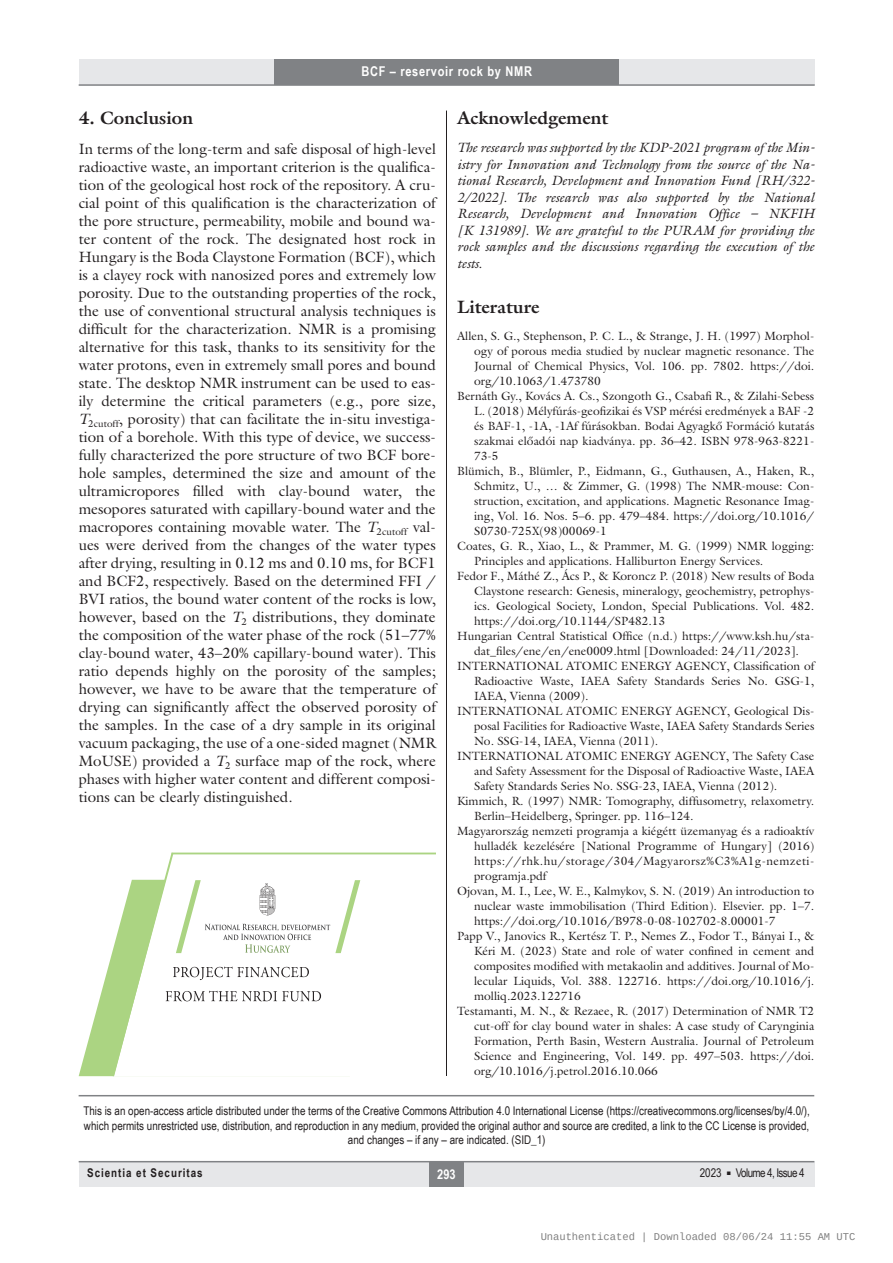
<style>
.page{position:relative;width:893px;height:1263px;background:#fff}
.page>*{position:absolute;margin:0;border:0;box-sizing:border-box;transform-origin:0 0}
.alcimbold{font:700 18px "Galliard Reg";color:#231f20}
.Body_tompa{font:15px/18px "Galliard Reg";color:#231f20;text-align:justify}
.tompa_9_11_angol{font:italic 13.5px/16.5px "Galliard Reg";letter-spacing:-.005em;color:#231f20;text-align:justify}
.t1{font:700 13.5px "Arial Narrow";letter-spacing:.05em;color:#fff}
.irodalom_9_angol{font:12px/15px "Galliard Reg";color:#231f20;text-align:justify}
.roviditesek_cim{font:12px/14.4px "Arial Narrow";color:#231f20;text-align:center}
.t2{font:700 12px "Arial Narrow";letter-spacing:.08em;color:#231f20}
.roviditesek_cim-2{font:12px "Arial Narrow";letter-spacing:-.05em;color:#231f20}
.t3{font:10.5px "Liberation Mono";color:rgb(0 0 0/.5)}
.s1{font-style:italic}
</style>
<div class="page">
<div style="left:79px;top:1161px;width:735px;height:25px;background:#e6e7e9"></div>
<div style="left:429px;top:1161px;width:34px;height:25px;background:#808285"></div>
<hr style="left:79px;top:1161px;width:735px;height:1px;background:#808285">
<div style="left:79px;top:60px;width:735px;height:25px;background:#e6e7e9"></div>
<div style="left:274px;top:60px;width:345px;height:25px;background:#808285"></div>
<hr style="left:79px;top:84px;width:736px;height:2px;background:#808285">
<hr style="left:446px;top:111px;width:1px;height:1026px;background:#231f20">
<hr style="left:79px;top:1095px;width:735px;height:1px;background:#808285">
<svg style="left:79px;top:961px;width:31px;height:115px"></svg>
<hr style="left:172px;top:852px;width:264px;height:2px;background:#abd482">
<svg style="left:110px;top:852px;width:250px;height:224px"></svg>
<p class="t1" style="left:361px;top:61px;width:172px">BCF – reservoir rock by NMR</p>
<p class="alcimbold" style="left:457px;top:106px;width:153px">Acknowledgement</p>
<p class="tompa_9_11_angol" style="left:457px;top:139px;width:359px">The research was supported by the KDP-2021 program of the Min&shy;istry for Innovation and Technology from the source of the Na&shy;tional Research, Development and Innovation Fund [RH/322- 2/2022]. The research was also supported by the National Research, Development and Innovation Office – NKFIH [K 131989]. We are grateful to the PURAM for providing the rock samples and the discussions regarding the execution of the tests.</p>
<p class="alcimbold" style="left:457px;top:295px;width:84px">Literature</p>
<p class="irodalom_9_angol" style="left:474px;top:328px;width:342px;text-indent:-17px">Allen, S. G., Stephenson, P. C. L., &amp; Strange, J. H. (1997) Morphol&shy;ogy of porous media studied by nuclear magnetic resonance. The Journal of Chemical Physics, Vol. 106. pp. 7802. https://doi. org/10.1063/1.473780</p>
<p class="irodalom_9_angol" style="left:474px;top:388px;width:342px;text-indent:-17px">Bernáth Gy., Kovács A. Cs., Szongoth G., Csabafi R., &amp; Zilahi-Sebess L. (2018) Mélyfúrás-geofizikai és VSP mérési eredmények a BAF -2 és BAF-1, -1A, -1Af fúrásokban. Bodai Agyagkő Formáció kutatás szakmai előadói nap kiadványa. pp. 36–42. ISBN 978-963-8221- 73-5</p>
<p class="irodalom_9_angol" style="left:474px;top:463px;width:342px;text-indent:-17px">Blümich, B., Blümler, P., Eidmann, G., Guthausen, A., Haken, R., Schmitz, U., … &amp; Zimmer, G. (1998) The NMR-mouse: Con&shy;struction, excitation, and applications. Magnetic Resonance Imag&shy;ing, Vol. 16. Nos. 5–6. pp. 479–484. https://doi.org/10.1016/ S0730-725X(98)00069-1</p>
<p class="irodalom_9_angol" style="left:474px;top:538px;width:342px;text-indent:-17px">Coates, G. R., Xiao, L., &amp; Prammer, M. G. (1999) NMR logging:<br>Principles and applications. Halliburton Energy Services.</p>
<p class="irodalom_9_angol" style="left:474px;top:568px;width:342px;text-indent:-17px">Fedor F., Máthé Z., Ács P., &amp; Koroncz P. (2018) New results of Boda Claystone research: Genesis, mineralogy, geochemistry, petrophys&shy;ics. Geological Society, London, Special Publications. Vol. 482. https://doi.org/10.1144/SP482.13</p>
<p class="irodalom_9_angol" style="left:457px;top:628px;width:359px;text-align:center">Hungarian Central Statistical Office (n.d.) https://www.ksh.hu/sta&shy;dat_files/ene/en/ene0009.html [Downloaded: 24/11/2023].</p>
<p class="irodalom_9_angol" style="left:474px;top:658px;width:342px;text-indent:-17px">INTERNATIONAL ATOMIC ENERGY AGENCY, Classification of Radioactive Waste, IAEA Safety Standards Series No. GSG-1, IAEA, Vienna (2009).</p>
<p class="irodalom_9_angol" style="left:474px;top:703px;width:342px;text-indent:-17px">INTERNATIONAL ATOMIC ENERGY AGENCY, Geological Dis&shy;posal Facilities for Radioactive Waste, IAEA Safety Standards Series No. SSG-14, IAEA, Vienna (2011).</p>
<p class="irodalom_9_angol" style="left:474px;top:748px;width:342px;text-indent:-17px">INTERNATIONAL ATOMIC ENERGY AGENCY, The Safety Case and Safety Assessment for the Disposal of Radioactive Waste, IAEA Safety Standards Series No. SSG-23, IAEA, Vienna (2012).</p>
<p class="irodalom_9_angol" style="left:474px;top:793px;width:342px;text-indent:-17px">Kimmich, R. (1997) NMR: Tomography, diffusometry, relaxometry.<br>Berlin–Heidelberg, Springer. pp. 116–124.</p>
<p class="irodalom_9_angol" style="left:474px;top:823px;width:342px;text-indent:-17px">Magyarország nemzeti programja a kiégétt üzemanyag és a radioaktív hulladék kezelésére [National Programme of Hungary] (2016) https://rhk.hu/storage/304/Magyarorsz%C3%A1g-nemzeti&shy;programja.pdf</p>
<p class="irodalom_9_angol" style="left:474px;top:883px;width:342px;text-indent:-17px">Ojovan, M. I., Lee, W. E., Kalmykov, S. N. (2019) An introduction to nuclear waste immobilisation (Third Edition). Elsevier. pp. 1–7. https://doi.org/10.1016/B978-0-08-102702-8.00001-7</p>
<p class="irodalom_9_angol" style="left:474px;top:928px;width:342px;text-indent:-17px">Papp V., Janovics R., Kertész T. P., Nemes Z., Fodor T., Bányai I., &amp; Kéri M. (2023) State and role of water confined in cement and composites modified with metakaolin and additives. Journal of Mo&shy;lecular Liquids, Vol. 388. 122716. https://doi.org/10.1016/j. molliq.2023.122716</p>
<p class="irodalom_9_angol" style="left:474px;top:1003px;width:342px;text-indent:-17px">Testamanti, M. N., &amp; Rezaee, R. (2017) Determination of NMR T2 cut-off for clay bound water in shales: A case study of Carynginia Formation, Perth Basin, Western Australia. Journal of Petroleum Science and Engineering, Vol. 149. pp. 497–503. https://doi. org/10.1016/j.petrol.2016.10.066</p>
<p class="roviditesek_cim" style="left:83px;top:1103px;width:728px">This is an open-access article distributed under the terms of the Creative Commons Attribution 4.0 International License (https://creativecommons.org/licenses/by/4.0/), which permits unrestricted use, distribution, and reproduction in any medium, provided the original author and source are credited, a link to the CC License is provided, and changes – if any – are indicated. (SID_1)</p>
<p class="alcimbold" style="left:79px;top:106px;width:116px">4. Conclusion</p>
<p class="Body_tompa" style="left:79px;top:139px;width:359px">In terms of the long-term and safe disposal of high-level radioactive waste, an important criterion is the qualifica&shy;tion of the geological host rock of the repository. A cru&shy;cial point of this qualification is the characterization of the pore structure, permeability, mobile and bound wa&shy;ter content of the rock. The designated host rock in Hungary is the Boda Claystone Formation (BCF), which is a clayey rock with nanosized pores and extremely low porosity. Due to the outstanding properties of the rock, the use of conventional structural analysis techniques is difficult for the characterization. NMR is a promising alternative for this task, thanks to its sensitivity for the water protons, even in extremely small pores and bound state. The desktop NMR instrument can be used to eas&shy;ily determine the critical parameters (e.g., pore size, <span class="s1">T</span><sub>2cutoff</sub>, porosity) that can facilitate the in-situ investiga&shy;tion of a borehole. With this type of device, we success&shy;fully characterized the pore structure of two BCF bore&shy;hole samples, determined the size and amount of the ultramicropores filled with clay-bound water, the mesopores saturated with capillary-bound water and the macropores containing movable water. The <span class="s1">T</span><sub>2cutoff</sub> val&shy;ues were derived from the changes of the water types after drying, resulting in 0.12 ms and 0.10 ms, for BCF1 and BCF2, respectively. Based on the determined FFI / BVI ratios, the bound water content of the rocks is low, however, based on the <span class="s1">T</span><sub>2</sub> distributions, they dominate the composition of the water phase of the rock (51–77% clay-bound water, 43–20% capillary-bound water). This ratio depends highly on the porosity of the samples; however, we have to be aware that the temperature of drying can significantly affect the observed porosity of the samples. In the case of a dry sample in its original vacuum packaging, the use of a one-sided magnet (NMR MoUSE) provided a <span class="s1">T</span><sub>2</sub> surface map of the rock, where phases with higher water content and different composi&shy;tions can be clearly distinguished.</p>
<p class="t2" style="left:87px;top:1164px;width:117px">Scientia et Securitas</p>
<p class="t1" style="left:437px;top:1163px;width:20px">293</p>
<p class="roviditesek_cim-2" style="left:700px;top:1164px;width:106px">2023 <sup>■</sup> Volume 4, Issue 4</p>
<p class="t3" style="left:540px;top:1232px;width:316px">Unauthenticated | Downloaded 08/06/24 11:55 AM UTC</p>
</div>
